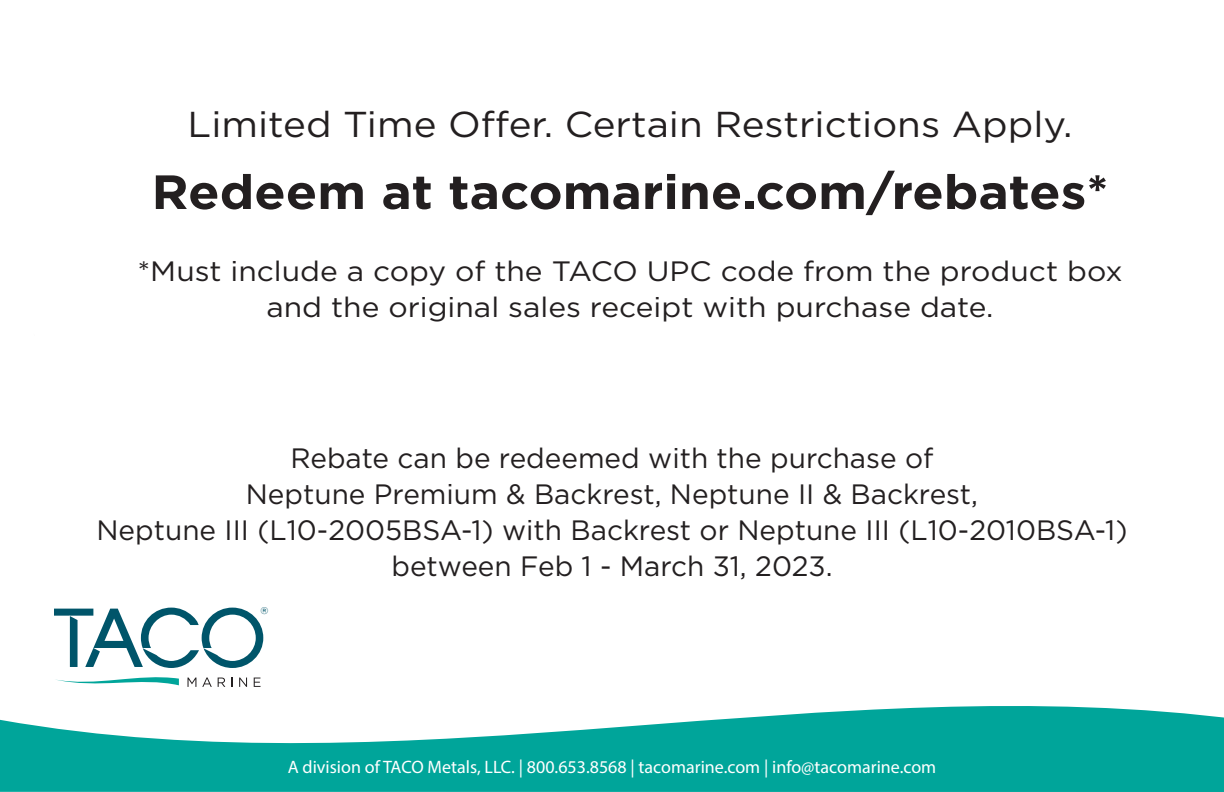
<style>
.page{position:relative;width:1224px;height:792px;background:#fff}
.page>*{position:absolute;margin:0;border:0;box-sizing:border-box;transform-origin:0 0}
.t1{font:700 48px "Gotham";color:#231f20;scale:1.07 1}
.t2{font:36px "Gotham";color:#231f20;scale:1.07 1}
.t3{font:28px/36px "Gotham";color:#231f20;text-align:center}
.t4{font:28px/36px "Gotham";color:#231f20;text-align:center;scale:1.07 1}
.t5{font:18px "Myriad Pro";color:#fff}
.t6{font:9.6px "Gotham";color:#00556a}
</style>
<div class="page">
<svg style="left:0;top:706px;width:1224px;height:86px;fill:#00a59a"></svg>
<svg style="left:56px;top:608px;width:207px;height:79px"></svg>
<img style="left:54px;top:608px;width:35px;height:8px">
<p class="t2" style="left:188px;top:101px;width:828px">Limited Time Offer. Certain Restrictions Apply.</p>
<h1 class="t1" style="left:152px;top:160px;width:896px">Redeem at tacomarine.com/rebates*</h1>
<p class="t4" style="left:137px;top:252px;width:922px">*Must include a copy of the TACO UPC code from the product box and the original sales receipt with purchase date.</p>
<p class="t3" style="left:291px;top:439px;width:644px">Rebate can be redeemed with the purchase of</p>
<p class="t3" style="left:96px;top:475px;width:1032px">Neptune Premium &amp; Backrest, Neptune II &amp; Backrest,<br>Neptune III (L10-2005BSA-1) with Backrest or Neptune III (L10-2010BSA-1)</p>
<p class="t3" style="left:391px;top:547px;width:443px">between Feb 1 - March 31, 2023.</p>
<p class="t6" style="left:260px;top:605px;width:9px">®</p>
<p class="t5" style="left:288px;top:756px;width:650px">A division of TACO Metals, LLC. | 800.653.8568 | tacomarine.com | info@tacomarine.com</p>
</div>
